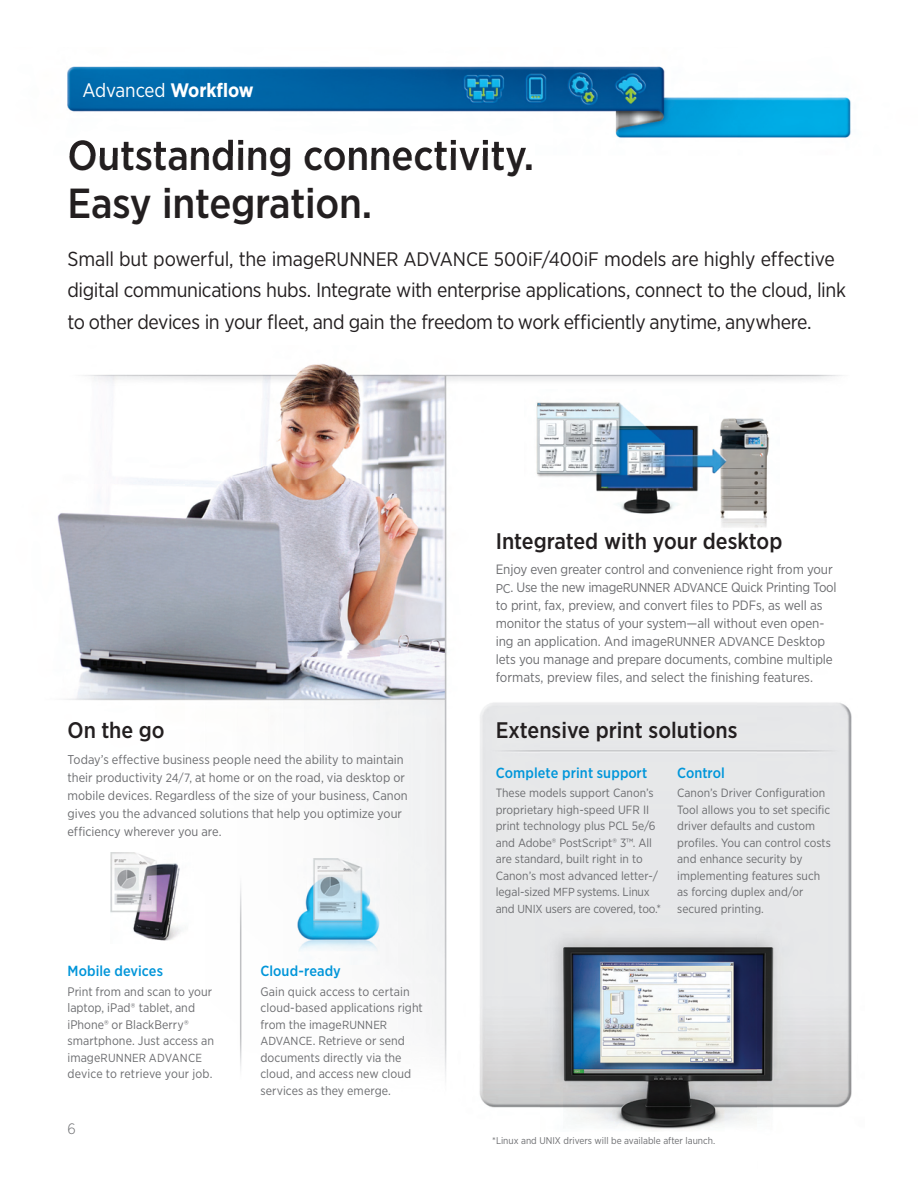
<style>
.page{position:relative;width:918px;height:1188px;background:#fff}
.page>*{position:absolute;margin:0;border:0;box-sizing:border-box;transform-origin:0 0}
.t1{font:500 42px/48px "Gotham Narrow";letter-spacing:-.005em;color:#231f20}
.t2{font:500 22.5px "Gotham Narrow";color:#231f20}
.t3{font:20.25px/31.5px "Gotham Narrow";letter-spacing:-.02em;color:#231f20}
.t4{font:19.5px "Gotham Narrow";letter-spacing:-.005em;color:#fff}
.t5{font:300 15px "Gotham Narrow";color:#6c6d70}
.t6{font:500 14.7px "Gotham Narrow";color:#0096da}
.t7{font:500 14.7px "Gotham Narrow";letter-spacing:.005em;color:#0095d9}
.t8{font:13.5px/18px "Gotham Narrow";letter-spacing:-.01em;color:#6c6d70}
.t9{font:12.75px/18px "Gotham Narrow";color:#6c6d70}
.t10{font:12.3px/16.5px "Gotham Narrow";letter-spacing:.005em;color:#6c6d70}
.t11{font:12px/16.5px "Gotham Narrow";color:#6c6d70}
.t12{font:11.7px "Gotham Narrow";letter-spacing:.015em;color:#6c6d70}
.t13{font:9.75px "Gotham Narrow";color:#6c6d70}
.s1{font-weight:700}
.s2{font-size:19.5px}
.s3{font-size:12.75px}
.s4{font-size:12px}
.s5{font-size:11.7px}
.s6{font-size:12.3px}
</style>
<div class="page">
<img style="left:57px;top:364px;width:321px;height:445px">
<img style="left:378px;top:374px;width:464px;height:57px">
<img style="left:378px;top:431px;width:162px;height:677px">
<img style="left:757px;top:702px;width:95px;height:411px">
<img style="left:540px;top:702px;width:217px;height:428px">
<img style="left:324px;top:809px;width:55px;height:50px">
<img style="left:377px;top:964px;width:2px;height:144px">
<img style="left:498px;top:533px;width:42px;height:19px">
<img style="left:67px;top:66px;width:784px;height:90px">
<img style="left:70px;top:155px;width:464px;height:1px">
<img style="left:111px;top:852px;width:72px;height:89px">
<img style="left:297px;top:859px;width:83px;height:105px">
<img style="left:70px;top:140px;width:464px;height:15px">
<img style="left:83px;top:83px;width:84px;height:14px">
<img style="left:172px;top:82px;width:83px;height:15px">
<img style="left:525px;top:389px;width:255px;height:145px">
<h3 class="t4" style="left:82px;top:78px;width:173px">Advanced <span class="s1">Workflow</span></h3>
<h1 class="t1" style="left:68px;top:131px;width:468px">Outstanding connectivity.<br>Easy integration.</h1>
<p class="t3" style="left:68px;top:243px;width:780px">Small but powerful, the image<span class="s2">RUNNER ADVANCE 500iF/400iF</span> models are highly effective digital communications hubs. Integrate with enterprise applications, connect to the cloud, link to other devices in your fleet, and gain the freedom to work efficiently anytime, anywhere.</p>
<h2 class="t2" style="left:496px;top:527px;width:288px">Integrated with your desktop</h2>
<p class="t8" style="left:496px;top:561px;width:342px">Enjoy even greater control and convenience right from your <span class="s3">PC</span>. Use the new image<span class="s3">RUNNER ADVANCE</span> Quick Printing Tool to print, fax, preview, and convert files to PDFs, as well as monitor the status of your system—all without even open&shy;ing an application. And image<span class="s3">RUNNER ADVANCE</span> Desktop lets you manage and prepare documents, combine multiple formats, preview files, and select the finishing features.</p>
<h2 class="t2" style="left:68px;top:716px;width:99px">On the go</h2>
<h2 class="t2" style="left:496px;top:716px;width:243px">Extensive print solutions</h2>
<p class="t9" style="left:67px;top:750px;width:342px">Today’s effective business people need the ability to maintain their productivity <span class="s4">24/7,</span> at home or on the road, via desktop or mobile devices. Regardless of the size of your business, Canon gives you the advanced solutions that help you optimize your efficiency wherever you are.</p>
<p class="t6" style="left:496px;top:763px;width:153px">Complete print support</p>
<p class="t11" style="left:496px;top:784px;width:167px">These models support Canon’s proprietary high-speed UFR II print technology plus PCL 5e/6 and Adobe® PostScript® 3™. All are standard, built right in to<br>Canon’s most advanced letter-/ legal-sized <span class="s5">MFP</span> systems. Linux and <span class="s5">UNIX</span> users are covered, too.*</p>
<p class="t6" style="left:677px;top:763px;width:49px">Control</p>
<p class="t11" style="left:677px;top:784px;width:155px">Canon’s Driver Configuration<br>Tool allows you to set specific driver defaults and custom profiles. You can control costs and enhance security by implementing features such as forcing duplex and/or secured printing.</p>
<p class="t7" style="left:68px;top:962px;width:97px">Mobile devices</p>
<p class="t10" style="left:68px;top:983px;width:148px">Print from and scan to your laptop, iPad® tablet, and iPhone® or BlackBerry® smartphone. Just access an</p>
<p class="t12" style="left:68px;top:1050px;width:136px"><span class="s6">image</span>RUNNER ADVANCE</p>
<p class="t10" style="left:68px;top:1065px;width:147px">device to retrieve your job.</p>
<p class="t5" style="left:68px;top:1120px;width:10px">6</p>
<p class="t7" style="left:260px;top:962px;width:82px">Cloud-ready</p>
<p class="t10" style="left:260px;top:983px;width:164px">Gain quick access to certain cloud-based applications right from the image<span class="s5">RUNNER<br>ADVANCE</span>. Retrieve or send documents directly via the cloud, and access new cloud services as they emerge.</p>
<p class="t13" style="left:492px;top:1134px;width:225px">*Linux and UNIX drivers will be available after launch.</p>
</div>
